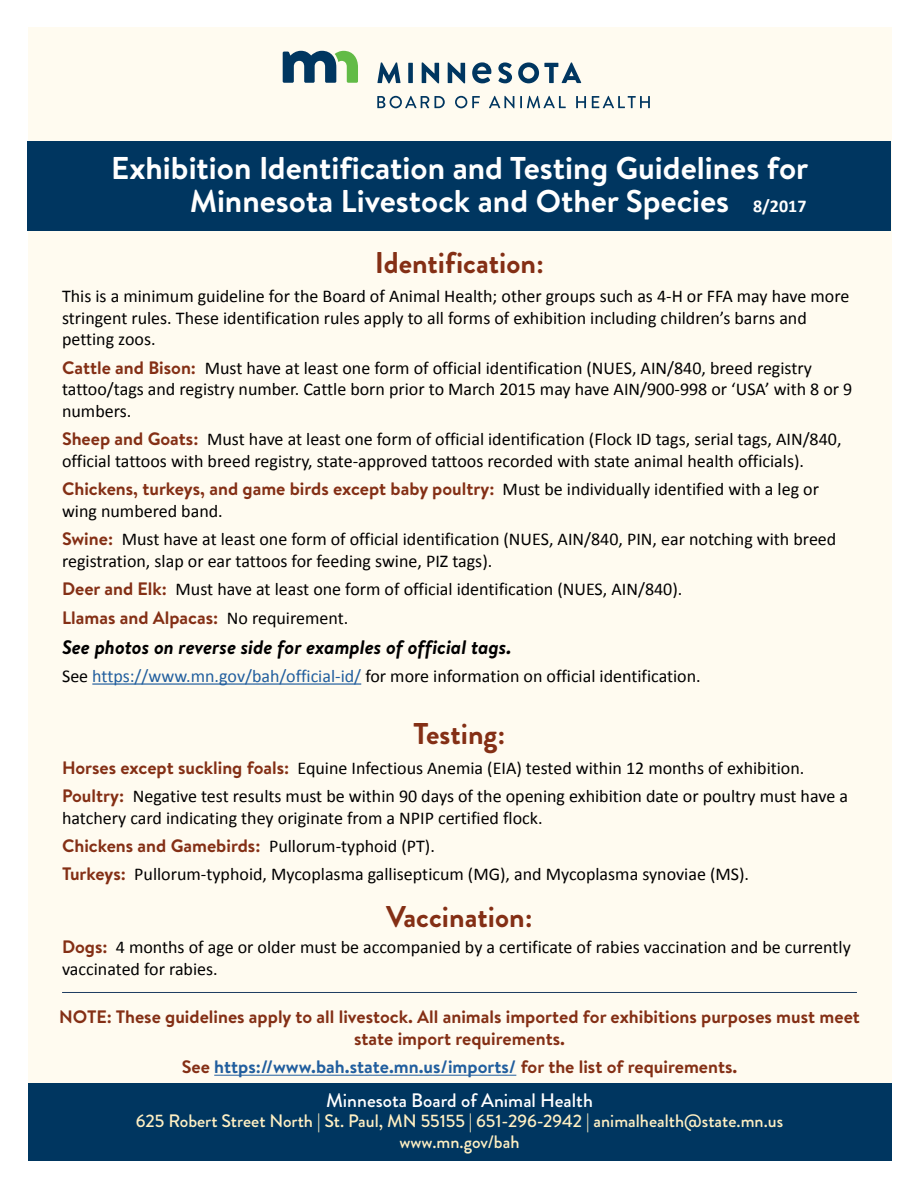
<style>
.page{position:relative;width:918px;height:1188px;background:#fff}
.page>*{position:absolute;margin:0;border:0;box-sizing:border-box;transform-origin:0 0}
.t1{font:700 31.5px/33px "Brandon Text";color:#fff;text-align:center}
.Headers{font:700 30px "Brandon Grotesque";color:#842f15}
.t2{font:italic 700 19.5px "Brandon Text";color:#000}
.t3{font:500 19.5px "Brandon Grotesque";color:#fff}
.Body{font:18px/21.6px "Calibri";color:#000}
.Centered_orange_text{font:700 18px/21.6px "Brandon Text";color:#842f15;text-align:center}
.t4{font:500 18px "Brandon Grotesque";color:#fff0c3}
.Body-2{font:700 18px "Brandon Text";color:#842f15}
.Centered_orange_text-2{font:700 18px "Brandon Text";color:#215e9e}
.Mod_Date{font:700 18px "Calibri";color:#fff}
.s1{font-family:"Brandon Text";font-weight:700;color:#842f15}
.s2{font-family:"Calibri";font-weight:400;color:#000}
.s3{color:#215e9e}
.s4{color:#842f15}
</style>
<div class="page">
<div style="left:28px;top:27px;width:864px;height:1090px;background:#fffbf0"></div>
<svg style="left:283px;top:51px;width:75px;height:32px"></svg>
<svg style="left:377px;top:62px;width:24px;height:21px"></svg>
<div style="left:408px;top:63px;width:5px;height:20px;background:#003660"></div>
<svg style="left:422px;top:62px;width:17px;height:21px"></svg>
<svg style="left:448px;top:62px;width:17px;height:21px"></svg>
<svg style="left:498px;top:62px;width:14px;height:21px"></svg>
<svg style="left:518px;top:62px;width:63px;height:21px"></svg>
<svg style="left:472px;top:62px;width:19px;height:21px"></svg>
<svg style="left:377px;top:96px;width:68px;height:12px"></svg>
<svg style="left:455px;top:96px;width:25px;height:12px"></svg>
<svg style="left:489px;top:96px;width:25px;height:12px"></svg>
<svg style="left:520px;top:96px;width:46px;height:12px"></svg>
<svg style="left:576px;top:96px;width:10px;height:12px"></svg>
<svg style="left:592px;top:96px;width:58px;height:12px"></svg>
<div style="left:27px;top:141px;width:864px;height:90px;background:#003660"></div>
<hr style="left:92px;top:683px;width:269px;height:2px;background:#215e9e">
<div style="left:28px;top:1083px;width:864px;height:78px;background:#003660"></div>
<hr style="left:214px;top:1075px;width:302px;height:1px;background:#215e9e">
<hr style="left:62px;top:992px;width:795px;height:1px;background:#1f3d61">
<p class="t1" style="left:111px;top:151px;width:699px">Exhibition Identification and Testing Guidelines for<br>Minnesota Livestock and Other Species</p>
<p class="Headers" style="left:375px;top:241px;width:171px">Identification:</p>
<p class="Body" style="left:62px;top:285px;width:789px">This is a minimum guideline for the Board of Animal Health; other groups such as 4-H or FFA may have more stringent rules. These identification rules apply to all forms of exhibition including children’s barns and petting zoos.</p>
<p class="Body" style="left:62px;top:357px;width:792px"><span class="s1">Cattle and Bison:</span> Must have at least one form of official identification (NUES, AIN/840, breed registry tattoo/tags and registry number. Cattle born prior to March 2015 may have AIN/900-998 or ‘USA’ with 8 or 9 numbers.</p>
<p class="Body" style="left:62px;top:429px;width:781px"><span class="s1">Sheep and Goats:</span> Must have at least one form of official identification (Flock ID tags, serial tags, AIN/840, official tattoos with breed registry, state-approved tattoos recorded with state animal health officials).</p>
<p class="Body" style="left:62px;top:479px;width:758px"><span class="s1">Chickens, turkeys, and game birds except baby poultry:</span> Must be individually identified with a leg or wing numbered band.</p>
<p class="Body" style="left:62px;top:528px;width:776px"><span class="s1">Swine:</span> Must have at least one form of official identification (NUES, AIN/840, PIN, ear notching with breed registration, slap or ear tattoos for feeding swine, PIZ tags).</p>
<p class="Body" style="left:62px;top:578px;width:622px"><span class="s1">Deer and Elk:</span> Must have at least one form of official identification (NUES, AIN/840).</p>
<p class="Body-2" style="left:62px;top:605px;width:288px">Llamas and Alpacas: <span class="s2">No requirement.</span></p>
<p class="t2" style="left:62px;top:633px;width:451px">See photos on reverse side for examples of official tags.</p>
<p class="Body" style="left:62px;top:665px;width:640px">See <span class="s3">https://www.mn.gov/bah/official-id/</span> for more information on official identification.</p>
<p class="Headers" style="left:414px;top:713px;width:94px">Testing:</p>
<p class="Body" style="left:62px;top:757px;width:744px"><span class="s1">Horses except suckling foals:</span> Equine Infectious Anemia (EIA) tested within 12 months of exhibition.</p>
<p class="Body" style="left:62px;top:785px;width:787px"><span class="s1">Poultry:</span> Negative test results must be within 90 days of the opening exhibition date or poultry must have a hatchery card indicating they originate from a NPIP certified flock.</p>
<p class="Body-2" style="left:62px;top:833px;width:374px">Chickens and Gamebirds: <span class="s2">Pullorum-typhoid (PT).</span></p>
<p class="Body" style="left:62px;top:864px;width:689px"><span class="s1">Turkeys:</span> Pullorum-typhoid, Mycoplasma gallisepticum (MG), and Mycoplasma synoviae (MS).</p>
<p class="Headers" style="left:386px;top:895px;width:148px">Vaccination:</p>
<p class="Body" style="left:62px;top:937px;width:790px"><span class="s1">Dogs:</span> 4 months of age or older must be accompanied by a certificate of rabies vaccination and be currently vaccinated for rabies.</p>
<p class="Mod_Date" style="left:753px;top:194px;width:55px">8/2017</p>
<p class="Centered_orange_text" style="left:59px;top:1006px;width:802px">NOTE: These guidelines apply to all livestock. All animals imported for exhibitions purposes must meet state import requirements.</p>
<p class="Centered_orange_text-2" style="left:182px;top:1055px;width:557px"><span class="s4">See</span> https://www.bah.state.mn.us/imports/ <span class="s4">for the list of requirements.</span></p>
<p class="t3" style="left:326px;top:1087px;width:268px">Minnesota Board of Animal Health</p>
<p class="t4" style="left:136px;top:1109px;width:649px">625 Robert Street North | St. Paul, MN 55155 | 651-296-2942 | animalhealth@state.mn.us</p>
<p class="t4" style="left:400px;top:1129px;width:121px">www.mn.gov/bah</p>
</div>
